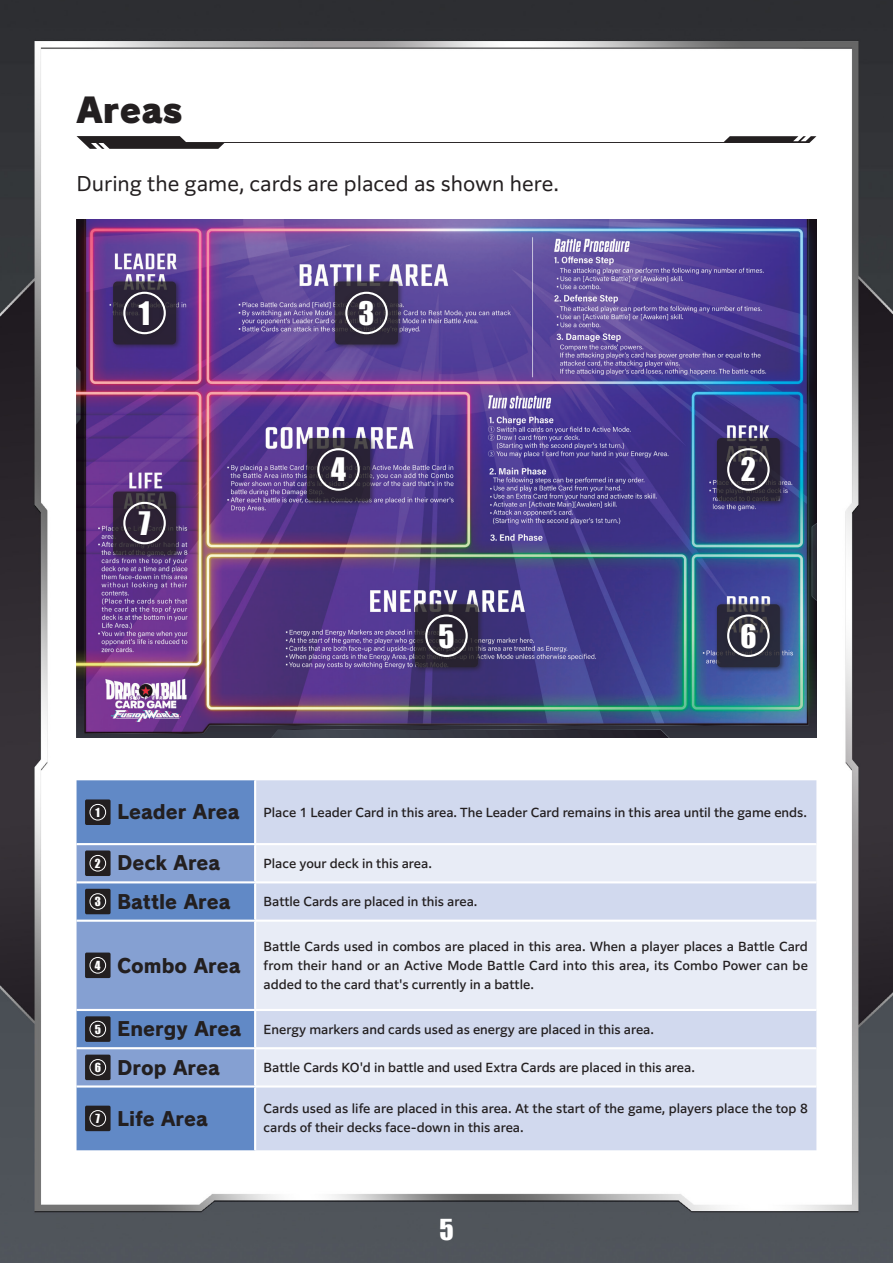
<style>
.page{position:relative;width:893px;height:1263px;background:#fff}
.page>*{position:absolute;margin:0;border:0;box-sizing:border-box;transform-origin:0 0}
.t1{font:34.05px "Rodin NTLG Pro UB";color:#231f20}
.t2{font:29.7px "Impact";color:#fff}
.t3{font:26.55px "Impact";color:#fff}
.t4{font:19.2px "Rodin NTLG Pro EB";color:#231f20}
.t5{font:19.2px "PUD Shin Go Pr 6 N";color:#231f20}
.t6{font:500 11.7px/19.2px "PUD Shin Go Pr 6 N";color:#231f20;text-align:justify}
.s1{font-family:"Impact";font-size:11.55px;color:#fff}
.s2{font-family:"Impact";font-weight:400;font-size:11.55px;color:#fff}
.s3{font-family:"Rodin NTLG Pro EB";font-weight:400;font-size:19.2px}
</style>
<div class="page">
<img style="left:0;top:0;width:893px;height:1263px">
<svg style="left:77px;top:136px;width:739px;height:13px"></svg>
<img style="left:77px;top:219px;width:739px;height:519px">
<div style="left:77px;top:780px;width:177px;height:370px;background:#6189c6"></div>
<div style="left:256px;top:780px;width:560px;height:370px;background:#d1d9ee"></div>
<svg style="left:77px;top:845px;width:177px;height:240px;background:#7a99ce"></svg>
<svg style="left:256px;top:845px;width:560px;height:240px;background:#e1e6f3"></svg>
<hr style="left:254px;top:780px;width:2px;height:63px;background:#fff">
<hr style="left:77px;top:843px;width:178px;height:2px;background:#fff">
<hr style="left:255px;top:843px;width:561px;height:2px;background:#fff">
<hr style="left:254px;top:845px;width:2px;height:36px;background:#fff">
<hr style="left:77px;top:881px;width:178px;height:2px;background:#fff">
<hr style="left:255px;top:881px;width:561px;height:2px;background:#fff">
<hr style="left:254px;top:883px;width:2px;height:36px;background:#fff">
<hr style="left:77px;top:919px;width:178px;height:3px;background:#fff">
<hr style="left:255px;top:919px;width:561px;height:3px;background:#fff">
<hr style="left:254px;top:922px;width:2px;height:87px;background:#fff">
<hr style="left:77px;top:1009px;width:178px;height:2px;background:#fff">
<hr style="left:255px;top:1009px;width:561px;height:2px;background:#fff">
<hr style="left:254px;top:1011px;width:2px;height:36px;background:#fff">
<hr style="left:77px;top:1047px;width:178px;height:2px;background:#fff">
<hr style="left:255px;top:1047px;width:561px;height:2px;background:#fff">
<hr style="left:254px;top:1049px;width:2px;height:36px;background:#fff">
<hr style="left:77px;top:1085px;width:178px;height:2px;background:#fff">
<hr style="left:255px;top:1085px;width:561px;height:2px;background:#fff">
<hr style="left:254px;top:1087px;width:2px;height:63px;background:#fff">
<div style="left:85px;top:799px;width:26px;height:26px;background:#231f20;border-radius:2px"></div>
<div style="left:90px;top:804px;width:16px;height:16px;border:1px solid #fff;border-radius:50%"></div>
<div style="left:85px;top:850px;width:26px;height:26px;background:#231f20;border-radius:2px"></div>
<div style="left:90px;top:855px;width:16px;height:16px;border:1px solid #fff;border-radius:50%"></div>
<div style="left:85px;top:889px;width:26px;height:25px;background:#231f20;border-radius:2px"></div>
<div style="left:90px;top:893px;width:16px;height:17px;border:1px solid #fff;border-radius:50%"></div>
<div style="left:85px;top:952px;width:26px;height:26px;background:#231f20;border-radius:2px"></div>
<div style="left:90px;top:957px;width:16px;height:16px;border:1px solid #fff;border-radius:50%"></div>
<div style="left:85px;top:1016px;width:26px;height:26px;background:#231f20;border-radius:2px"></div>
<div style="left:90px;top:1021px;width:16px;height:16px;border:1px solid #fff;border-radius:50%"></div>
<div style="left:85px;top:1054px;width:26px;height:26px;background:#231f20;border-radius:2px"></div>
<div style="left:90px;top:1059px;width:16px;height:16px;border:1px solid #fff;border-radius:50%"></div>
<div style="left:85px;top:1106px;width:26px;height:25px;background:#231f20;border-radius:2px"></div>
<div style="left:90px;top:1110px;width:16px;height:17px;border:1px solid #fff;border-radius:50%"></div>
<div style="left:110px;top:278px;width:72px;height:73px;background:#231f20;opacity:.75"></div>
<svg style="left:113px;top:281px;width:63px;height:63px"></svg>
<div style="left:119px;top:287px;width:51px;height:52px;background:#231f20;opacity:.5"></div>
<div style="left:123px;top:292px;width:43px;height:42px;border:2px solid #fff;border-radius:50%"></div>
<div style="left:110px;top:488px;width:72px;height:73px;background:#231f20;opacity:.75"></div>
<svg style="left:113px;top:492px;width:63px;height:62px"></svg>
<div style="left:119px;top:497px;width:51px;height:52px;background:#231f20;opacity:.5"></div>
<div style="left:123px;top:502px;width:43px;height:42px;border:2px solid #fff;border-radius:50%"></div>
<div style="left:332px;top:278px;width:72px;height:73px;background:#231f20;opacity:.75"></div>
<svg style="left:335px;top:281px;width:63px;height:63px"></svg>
<div style="left:341px;top:287px;width:51px;height:52px;background:#231f20;opacity:.5"></div>
<div style="left:345px;top:292px;width:43px;height:42px;border:2px solid #fff;border-radius:50%"></div>
<div style="left:304px;top:435px;width:72px;height:72px;background:#231f20;opacity:.75"></div>
<svg style="left:307px;top:438px;width:63px;height:63px"></svg>
<div style="left:312px;top:444px;width:52px;height:51px;background:#231f20;opacity:.5"></div>
<div style="left:317px;top:448px;width:43px;height:43px;border:2px solid #fff;border-radius:50%"></div>
<div style="left:714px;top:435px;width:72px;height:72px;background:#231f20;opacity:.75"></div>
<svg style="left:717px;top:438px;width:63px;height:63px"></svg>
<div style="left:722px;top:444px;width:52px;height:51px;background:#231f20;opacity:.5"></div>
<div style="left:727px;top:448px;width:43px;height:43px;border:2px solid #fff;border-radius:50%"></div>
<div style="left:714px;top:601px;width:72px;height:72px;background:#231f20;opacity:.75"></div>
<svg style="left:717px;top:604px;width:63px;height:63px"></svg>
<div style="left:722px;top:610px;width:52px;height:51px;background:#231f20;opacity:.5"></div>
<div style="left:727px;top:614px;width:43px;height:43px;border:2px solid #fff;border-radius:50%"></div>
<div style="left:412px;top:601px;width:72px;height:72px;background:#231f20;opacity:.75"></div>
<svg style="left:415px;top:604px;width:63px;height:63px"></svg>
<div style="left:420px;top:610px;width:52px;height:51px;background:#231f20;opacity:.5"></div>
<div style="left:425px;top:614px;width:43px;height:43px;border:2px solid #fff;border-radius:50%"></div>
<h1 class="t1" style="left:77px;top:86px;width:108px">Areas</h1>
<h3 class="t5" style="left:77px;top:173px;width:484px">During the game, cards are placed as shown here.</h3>
<h2 class="t2" style="left:139px;top:290px;width:13px">1</h2>
<h2 class="t2" style="left:139px;top:500px;width:13px">7</h2>
<h2 class="t2" style="left:359px;top:290px;width:17px">3</h2>
<h2 class="t2" style="left:331px;top:446px;width:16px">4</h2>
<h2 class="t2" style="left:741px;top:446px;width:16px">2</h2>
<h2 class="t2" style="left:438px;top:613px;width:17px">5</h2>
<h2 class="t2" style="left:740px;top:613px;width:18px">6</h2>
<h3 class="t4" style="left:96px;top:799px;width:146px"><span class="s1">1</span> Leader Area</h3>
<p class="t6" style="left:264px;top:803px;width:545px">Place 1 Leader Card in this area. The Leader Card remains in this area until the game ends.</p>
<h3 class="t4" style="left:95px;top:850px;width:127px"><span class="s1">2</span> Deck Area</h3>
<p class="t6" style="left:264px;top:854px;width:170px">Place your deck in this area.</p>
<h3 class="t4" style="left:95px;top:888px;width:137px"><span class="s1">3</span> Battle Area</h3>
<p class="t6" style="left:264px;top:892px;width:215px">Battle Cards are placed in this area.</p>
<p class="t6" style="left:264px;top:937px;width:546px">Battle Cards used in combos are placed in this area. When a player places a Battle Card from their hand or an Active Mode Battle Card into this area, its Combo Power can be added to the card that's currently in a battle.</p>
<p class="t6" style="left:95px;top:1020px;width:561px"><span class="s2">5</span> <span class="s3">Energy Area</span> Energy markers and cards used as energy are placed in this area.</p>
<h3 class="t4" style="left:95px;top:1054px;width:127px"><span class="s1">6</span> Drop Area</h3>
<p class="t6" style="left:264px;top:1058px;width:433px">Battle Cards KO'd in battle and used Extra Cards are placed in this area.</p>
<h3 class="t4" style="left:96px;top:1105px;width:114px"><span class="s1">7</span> Life Area</h3>
<p class="t6" style="left:264px;top:1100px;width:546px">Cards used as life are placed in this area. At the start of the game, players place the top 8 cards of their decks face-down in this area.</p>
<h3 class="t4" style="left:95px;top:952px;width:147px"><span class="s1">4</span> Combo Area</h3>
<h3 class="t3" style="left:439px;top:1209px;width:16px">5</h3>
</div>
